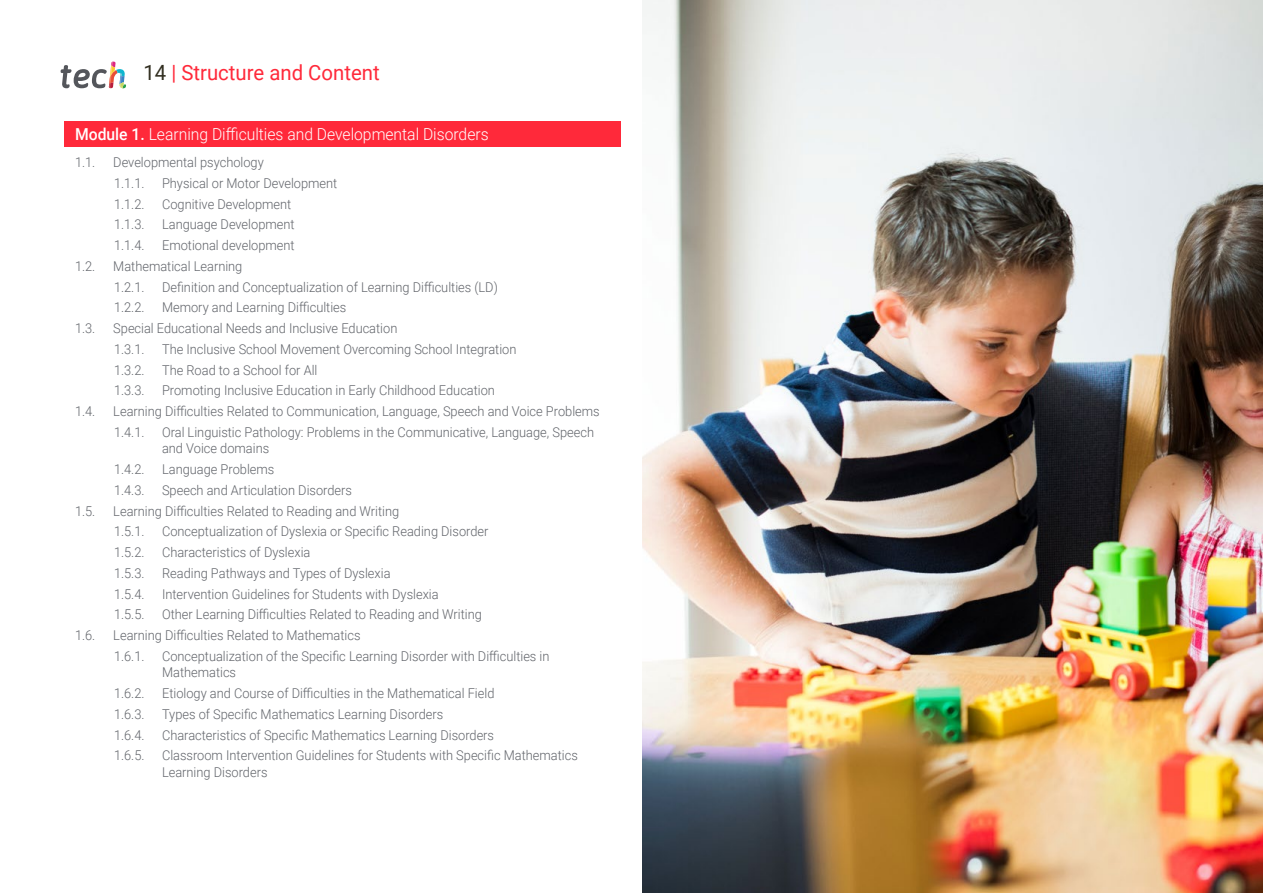
<style>
.page{position:relative;width:1263px;height:893px;background:#fff}
.page>*{position:absolute;margin:0;border:0;box-sizing:border-box;transform-origin:0 0}
.t1{font:21px "Roboto";color:#ff293a}
.t2{font:300 16.5px "Roboto";color:#fff;scale:.95 1}
.t3{font:300 13.5px/20.7px "Roboto";color:#61646a;scale:.95 1}
.s1{color:#312e20}
.s2{font-weight:500}
</style>
<div class="page">
<div style="left:64px;top:121px;width:557px;height:25px;background:#ff293a"></div>
<svg style="left:61px;top:62px;width:65px;height:27px"></svg>
<img style="left:642px;top:0;width:621px;height:893px">
<h1 class="t1" style="left:144px;top:57px;width:238px"><span class="s1">14</span> | Structure and Content</h1>
<p class="t2" style="left:75px;top:123px;width:437px"><span class="s2">Module 1.</span> Learning Difficulties and Developmental Disorders</p>
<p class="t3" style="left:75px;top:151px;width:23px">1.1.</p>
<p class="t3" style="left:113px;top:151px;width:160px">Developmental psychology<br>1.1.1.</p>
<p class="t3" style="left:162px;top:172px;width:186px">Physical or Motor Development</p>
<p class="t3" style="left:114px;top:193px;width:34px">1.1.2.</p>
<p class="t3" style="left:162px;top:193px;width:138px">Cognitive Development</p>
<p class="t3" style="left:114px;top:214px;width:34px">1.1.3.</p>
<p class="t3" style="left:162px;top:214px;width:141px">Language Development</p>
<p class="t3" style="left:114px;top:234px;width:34px">1.1.4.</p>
<p class="t3" style="left:162px;top:234px;width:141px">Emotional development</p>
<p class="t3" style="left:75px;top:255px;width:23px">1.2.</p>
<p class="t3" style="left:113px;top:255px;width:137px">Mathematical Learning<br>1.2.1.</p>
<p class="t3" style="left:162px;top:276px;width:355px">Definition and Conceptualization of Learning Difficulties (LD)</p>
<p class="t3" style="left:114px;top:297px;width:34px">1.2.2.</p>
<p class="t3" style="left:162px;top:297px;width:196px">Memory and Learning Difficulties</p>
<p class="t3" style="left:75px;top:317px;width:23px">1.3.</p>
<p class="t3" style="left:113px;top:317px;width:301px">Special Educational Needs and Inclusive Education<br>1.3.1.</p>
<p class="t3" style="left:162px;top:338px;width:375px">The Inclusive School Movement Overcoming School Integration</p>
<p class="t3" style="left:114px;top:359px;width:34px">1.3.2.</p>
<p class="t3" style="left:162px;top:359px;width:165px">The Road to a School for All</p>
<p class="t3" style="left:114px;top:380px;width:34px">1.3.3.</p>
<p class="t3" style="left:162px;top:380px;width:352px">Promoting Inclusive Education in Early Childhood Education</p>
<p class="t3" style="left:75px;top:400px;width:23px">1.4.</p>
<p class="t3" style="left:113px;top:400px;width:513px">Learning Difficulties Related to Communication, Language, Speech and Voice Problems<br>1.4.1.</p>
<p class="t3" style="left:162px;top:423px;width:456px;line-height:16.5px">Oral Linguistic Pathology: Problems in the Communicative, Language, Speech and Voice domains</p>
<p class="t3" style="left:114px;top:458px;width:34px">1.4.2.</p>
<p class="t3" style="left:162px;top:458px;width:120px">Language Problems</p>
<p class="t3" style="left:114px;top:479px;width:34px">1.4.3.</p>
<p class="t3" style="left:162px;top:479px;width:201px">Speech and Articulation Disorders</p>
<p class="t3" style="left:75px;top:500px;width:23px">1.5.</p>
<p class="t3" style="left:113px;top:500px;width:303px">Learning Difficulties Related to Reading and Writing<br>1.5.1.</p>
<p class="t3" style="left:162px;top:521px;width:345px">Conceptualization of Dyslexia or Specific Reading Disorder</p>
<p class="t3" style="left:114px;top:541px;width:34px">1.5.2.</p>
<p class="t3" style="left:162px;top:541px;width:158px">Characteristics of Dyslexia</p>
<p class="t3" style="left:114px;top:562px;width:34px">1.5.3.</p>
<p class="t3" style="left:162px;top:562px;width:242px">Reading Pathways and Types of Dyslexia</p>
<p class="t3" style="left:114px;top:583px;width:34px">1.5.4.</p>
<p class="t3" style="left:162px;top:583px;width:293px">Intervention Guidelines for Students with Dyslexia</p>
<p class="t3" style="left:114px;top:604px;width:34px">1.5.5.</p>
<p class="t3" style="left:162px;top:604px;width:338px">Other Learning Difficulties Related to Reading and Writing</p>
<p class="t3" style="left:75px;top:624px;width:23px">1.6.</p>
<p class="t3" style="left:113px;top:624px;width:262px">Learning Difficulties Related to Mathematics<br>1.6.1.</p>
<p class="t3" style="left:162px;top:647px;width:409px;line-height:16.5px">Conceptualization of the Specific Learning Disorder with Difficulties in<br>Mathematics</p>
<p class="t3" style="left:114px;top:682px;width:34px">1.6.2.</p>
<p class="t3" style="left:162px;top:682px;width:351px">Etiology and Course of Difficulties in the Mathematical Field</p>
<p class="t3" style="left:114px;top:703px;width:34px">1.6.3.</p>
<p class="t3" style="left:162px;top:703px;width:298px">Types of Specific Mathematics Learning Disorders</p>
<p class="t3" style="left:114px;top:724px;width:34px">1.6.4.</p>
<p class="t3" style="left:162px;top:724px;width:351px">Characteristics of Specific Mathematics Learning Disorders</p>
<p class="t3" style="left:114px;top:745px;width:34px">1.6.5.</p>
<p class="t3" style="left:162px;top:747px;width:439px;line-height:16.5px">Classroom Intervention Guidelines for Students with Specific Mathematics<br>Learning Disorders</p>
</div>
